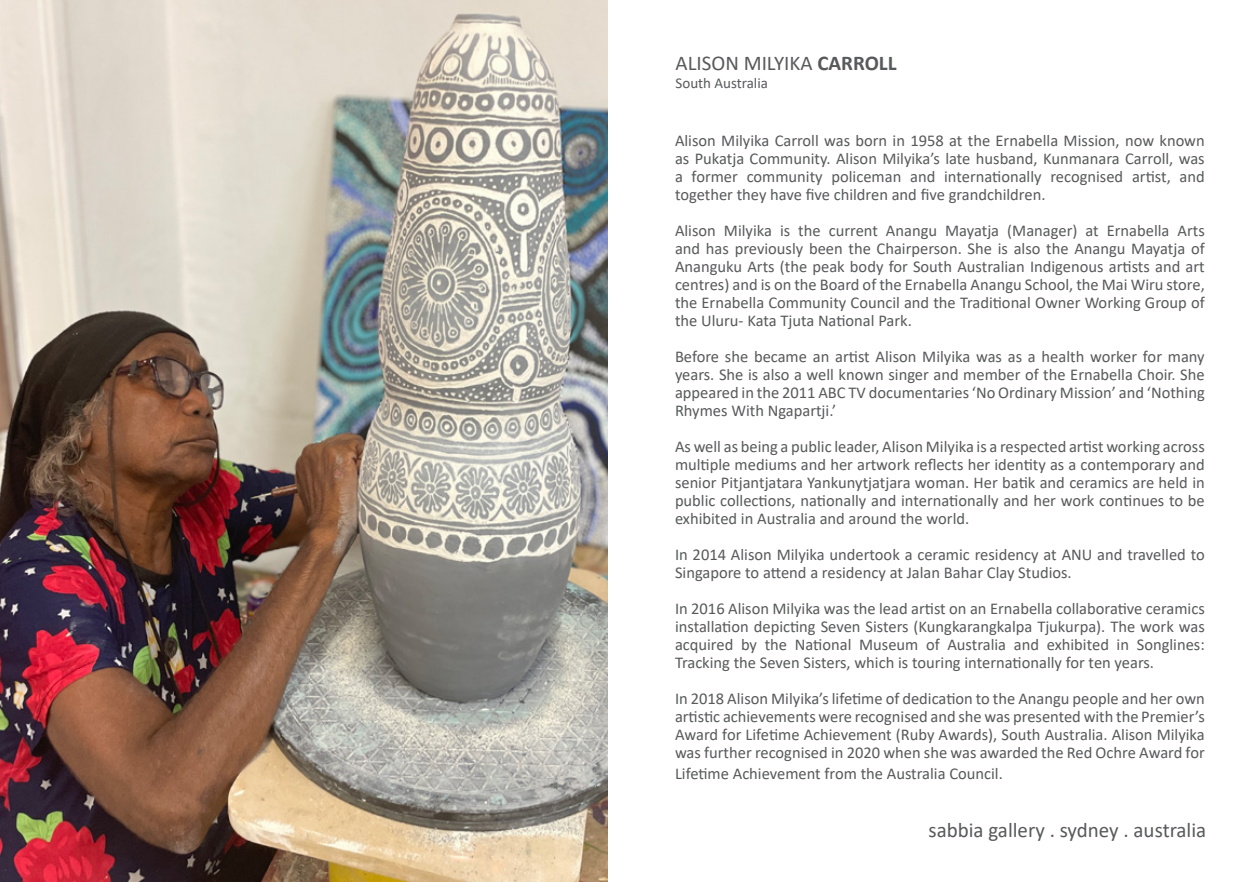
<style>
.page{position:relative;width:1260px;height:882px;background:#fff}
.page>*{position:absolute;margin:0;border:0;box-sizing:border-box;transform-origin:0 0}
.t1{font:21px "Calibri";color:#58595b}
.t2{font:16.5px/18px "Calibri";color:#58595b;text-align:justify}
.t3{font:15px "Calibri";color:#58595b}
.s1{font-weight:700}
</style>
<div class="page">
<img style="left:0;top:0;width:607px;height:882px">
<p class="t1" style="left:676px;top:48px;width:223px">ALISON MILYIKA <span class="s1">CARROLL</span></p>
<p class="t3" style="left:676px;top:72px;width:94px">South Australia</p>
<p class="t2" style="left:675px;top:131px;width:531px">Alison Milyika Carroll was born in 1958 at the Ernabella Mission, now known as Pukatja Community. Alison Milyika’s late husband, Kunmanara Carroll, was a former community policeman and internationally recognised artist, and together they have five children and five grandchildren.</p>
<p class="t2" style="left:675px;top:221px;width:531px">Alison Milyika is the current Anangu Mayatja (Manager) at Ernabella Arts and has previously been the Chairperson. She is also the Anangu Mayatja of Ananguku Arts (the peak body for South Australian Indigenous artists and art centres) and is on the Board of the Ernabella Anangu School, the Mai Wiru store, the Ernabella Community Council and the Traditional Owner Working Group of the Uluru- Kata Tjuta National Park.</p>
<p class="t2" style="left:675px;top:347px;width:531px">Before she became an artist Alison Milyika was as a health worker for many years. She is also a well known singer and member of the Ernabella Choir. She appeared in the 2011 ABC TV documentaries ‘No Ordinary Mission’ and ‘Nothing Rhymes With Ngapartji.’</p>
<p class="t2" style="left:675px;top:437px;width:531px">As well as being a public leader, Alison Milyika is a respected artist working across multiple mediums and her artwork reflects her identity as a contemporary and senior Pitjantjatara Yankunytjatjara woman. Her batik and ceramics are held in public collections, nationally and internationally and her work continues to be exhibited in Australia and around the world.</p>
<p class="t2" style="left:675px;top:545px;width:531px">In 2014 Alison Milyika undertook a ceramic residency at ANU and travelled to<br>Singapore to attend a residency at Jalan Bahar Clay Studios.</p>
<p class="t2" style="left:675px;top:599px;width:531px">In 2016 Alison Milyika was the lead artist on an Ernabella collaborative ceramics installation depicting Seven Sisters (Kungkarangkalpa Tjukurpa). The work was acquired by the National Museum of Australia and exhibited in Songlines:<br>Tracking the Seven Sisters, which is touring internationally for ten years.</p>
<p class="t2" style="left:675px;top:689px;width:531px">In 2018 Alison Milyika’s lifetime of dedication to the Anangu people and her own artistic achievements were recognised and she was presented with the Premier’s Award for Lifetime Achievement (Ruby Awards), South Australia. Alison Milyika was further recognised in 2020 when she was awarded the Red Ochre Award for</p>
<p class="t2" style="left:675px;top:764px;width:329px">Lifetime Achievement from the Australia Council.</p>
<p class="t1" style="left:928px;top:816px;width:279px">sabbia gallery . sydney . australia</p>
</div>
